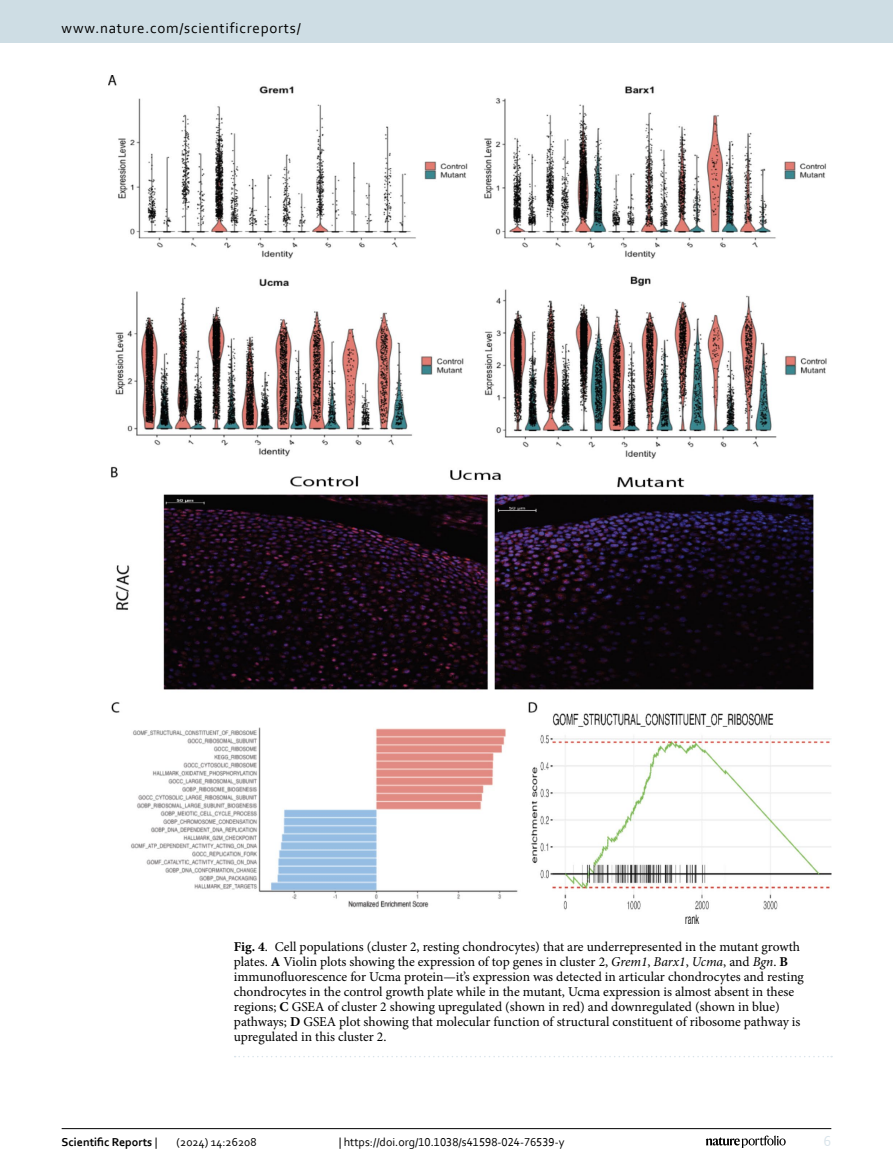
<style>
.page{position:relative;width:893px;height:1174px;background:#fff}
.page>*{position:absolute;margin:0;border:0;box-sizing:border-box;transform-origin:0 0}
.t1{font:15px "Corbel";letter-spacing:.05em;color:#000}
.t2{font:15px "Corbel";color:#d9e4eb}
.Figure_Caption{font:13.5px/15px "Minion Pro";letter-spacing:-.005em;color:#000}
.t3{font:12px "Corbel";color:#000}
.t4{font:700 12px "Corbel";color:#000}
.s1{font-weight:700}
.s2{font-style:italic}
.s3{font-weight:400}
</style>
<div class="page">
<img style="left:108px;top:76px;width:723px;height:847px">
<svg style="left:235px;top:1056px;width:597px;height:1px"></svg>
<hr style="left:62px;top:1128px;width:769px;height:1px;background:#000">
<svg style="left:706px;top:1135px;width:80px;height:12px"></svg>
<div style="left:0;top:0;width:893px;height:43px;background:#cedde4"></div>
<p class="t1" style="left:62px;top:18px;width:241px">www.nature.com/scientificreports/</p>
<p class="Figure_Caption" style="left:234px;top:939px;width:572px"><span class="s1">Fig. 4</span>. Cell populations (cluster 2, resting chondrocytes) that are underrepresented in the mutant growth plates. <span class="s1">A</span> Violin plots showing the expression of top genes in cluster 2, <span class="s2">Grem1</span>, <span class="s2">Barx1</span>, <span class="s2">Ucma</span>, and <span class="s2">Bgn</span>. <span class="s1">B </span>immunofluorescence for Ucma protein—it’s expression was detected in articular chondrocytes and resting chondrocytes in the control growth plate while in the mutant, Ucma expression is almost absent in these regions; <span class="s1">C</span> GSEA of cluster 2 showing upregulated (shown in red) and downregulated (shown in blue) pathways; <span class="s1">D</span> GSEA plot showing that molecular function of structural constituent of ribosome pathway is upregulated in this cluster 2.</p>
<p class="t4" style="left:62px;top:1134px;width:97px">Scientific Reports <span class="s3">|</span></p>
<p class="t3" style="left:177px;top:1134px;width:81px">(2024) 14:26208</p>
<p class="t3" style="left:339px;top:1134px;width:227px">| https://doi.org/10.1038/s41598-024-76539-y</p>
<p class="t2" style="left:824px;top:1132px;width:9px">6</p>
</div>
